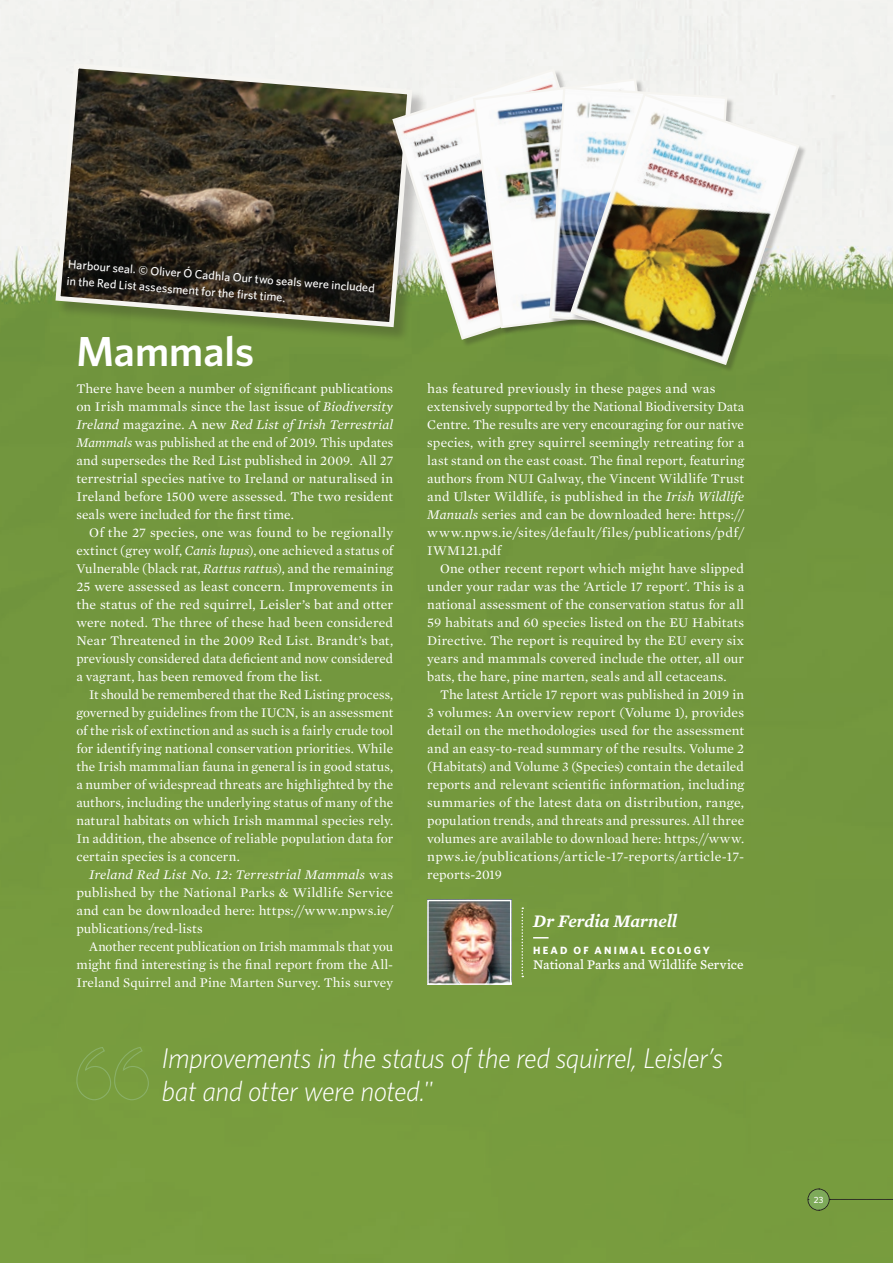
<style>
.page{position:relative;width:893px;height:1263px;background:#fff}
.page>*{position:absolute;margin:0;border:0;box-sizing:border-box;transform-origin:0 0}
.t1{font:600 42px "Whitney HTF";color:#fff}
.t2{font:italic 300 28.5px/33px "Whitney HTF";letter-spacing:-.02em;color:#fff}
.t3{font:italic 600 18px "Mercury Text G4";letter-spacing:-.01em;color:#fff}
.t4{font:13.5px/18px "Mercury Text G1 Roman";letter-spacing:.01em;color:#fff;text-align:justify}
.t5{font:italic 13.5px "Mercury Text G1";letter-spacing:.01em;color:#fff}
.t6{font:13.5px "Mercury Text G4 Roman";letter-spacing:.01em;color:#fff}
.t7{font:500 12px/16.8px "Whitney HTF";color:#fff}
.t8{font:700 10.5px "Whitney HTF";letter-spacing:.2em;color:#fff}
.t9{font:500 9px "Whitney HTF";color:#fff}
.s1{font-family:"Mercury Text G1";font-style:italic}
.s2{font-family:"Mercury Text G1 Roman";font-style:normal}
</style>
<div class="page">
<img style="left:0;top:0;width:893px;height:1263px">
<div style="left:57px;top:65px;width:370px;height:277px;background:#231f20;opacity:.25"></div>
<svg style="left:53px;top:61px;width:362px;height:269px;background:#585444"></svg>
<img style="left:391px;top:67px;width:234px;height:274px">
<img style="left:472px;top:77px;width:193px;height:252px">
<img style="left:548px;top:85px;width:180px;height:244px">
<div style="left:571px;top:94px;width:235px;height:278px;background:#231f20;opacity:.25"></div>
<img style="left:569px;top:92px;width:232px;height:274px">
<svg style="left:807px;top:1188px;width:86px;height:23px;background:#739640"></svg>
<div style="left:66px;top:259px;width:316px;height:50px;background:#231f20;opacity:.75"></div>
<svg style="left:533px;top:937px;width:16px;height:1px"></svg>
<img style="left:429px;top:902px;width:80px;height:81px">
<div style="left:427px;top:900px;width:84px;height:85px;border:1px solid #fff"></div>
<svg style="left:521px;top:907px;width:2px;height:70px"></svg>
<svg style="left:76px;top:1046px;width:73px;height:55px;background:#799e41"></svg>
<p class="t7" style="left:69px;top:254px;width:309px;rotate:5deg">Harbour seal. © Oliver Ó Cadhla Our two seals were included in the Red List assessment for the fi rst time.</p>
<h1 class="t1" style="left:76px;top:326px;width:179px">Mammals</h1>
<p class="t4" style="left:76px;top:380px;width:318px">There have been a number of significant publications on Irish mammals since the last issue of <span class="s1">Biodiversity</span></p>
<p class="t5" style="left:76px;top:417px;width:318px">Ireland <span class="s2">magazine. A new</span> Red List of Irish Terrestrial</p>
<p class="t4" style="left:76px;top:434px;width:318px"><span class="s1">Mammals</span> was published at the end of 2019. This updates and supersedes the Red List published in 2009. All 27 terrestrial species native to Ireland or naturalised in Ireland before 1500 were assessed. The two resident seals were included for the first time.</p>
<p class="t4" style="left:76px;top:524px;width:318px;text-indent:13px">Of the 27 species, one was found to be regionally extinct (grey wolf, <span class="s1">Canis lupus</span>), one achieved a status of Vulnerable (black rat, <span class="s1">Rattus rattus</span>), and the remaining 25 were assessed as least concern. Improvements in the status of the red squirrel, Leisler’s bat and otter were noted. The three of these had been considered Near Threatened in the 2009 Red List. Brandt’s bat, previously considered data deficient and now considered a vagrant, has been removed from the list.</p>
<p class="t4" style="left:76px;top:686px;width:318px;text-indent:13px">It should be remembered that the Red Listing process, governed by guidelines from the IUCN, is an assessment of the risk of extinction and as such is a fairly crude tool for identifying national conservation priorities. While the Irish mammalian fauna in general is in good status, a number of widespread threats are highlighted by the authors, including the underlying status of many of the natural habitats on which Irish mammal species rely.<br>In addition, the absence of reliable population data for certain species is a concern.</p>
<p class="t5" style="left:89px;top:867px;width:306px">Ireland Red List No. 12: Terrestrial Mammals <span class="s2">was</span></p>
<p class="t4" style="left:76px;top:884px;width:318px">published by the National Parks &amp; Wildlife Service and can be downloaded here: https://www.npws.ie/ publications/red-lists</p>
<p class="t4" style="left:76px;top:938px;width:318px;text-indent:13px">Another recent publication on Irish mammals that you might find interesting is the final report from the All-Ireland Squirrel and Pine Marten Survey. This survey</p>
<p class="t4" style="left:427px;top:380px;width:318px;text-align:left">has featured previously in these pages and was extensively supported by the National Biodiversity Data Centre. The results are very encouraging for our native species, with grey squirrel seemingly retreating for a last stand on the east coast. The final report, featuring authors from NUI Galway, the Vincent Wildlife Trust and Ulster Wildlife, is published in the <span class="s1">Irish Wildlife Manuals</span> series and can be downloaded here: https:// www.npws.ie/sites/default/files/publications/pdf/ IWM121.pdf</p>
<p class="t4" style="left:427px;top:560px;width:318px;text-indent:13px">One other recent report which might have slipped under your radar was the 'Article 17 report'. This is a national assessment of the conservation status for all 59 habitats and 60 species listed on the EU Habitats Directive. The report is required by the EU every six years and mammals covered include the otter, all our bats, the hare, pine marten, seals and all cetaceans.</p>
<p class="t4" style="left:427px;top:686px;width:318px;text-indent:13px">The latest Article 17 report was published in 2019 in 3 volumes: An overview report (Volume 1), provides detail on the methodologies used for the assessment and an easy-to-read summary of the results. Volume 2 (Habitats) and Volume 3 (Species) contain the detailed reports and relevant scientific information, including summaries of the latest data on distribution, range, population trends, and threats and pressures. All three volumes are available to download here: https://www. npws.ie/publications/article-17-reports/article-17- reports-2019</p>
<h3 class="t3" style="left:533px;top:909px;width:146px">Dr Ferdia Marnell</h3>
<p class="t8" style="left:533px;top:943px;width:178px">HEAD OF ANIMAL ECOLOGY</p>
<p class="t6" style="left:533px;top:956px;width:212px">National Parks and Wildlife Service</p>
<h2 class="t2" style="left:162px;top:1041px;width:563px">Improvements in the status of the red squirrel, Leisler’s bat and otter were noted."</h2>
<p class="t9" style="left:814px;top:1194px;width:11px">23</p>
</div>
